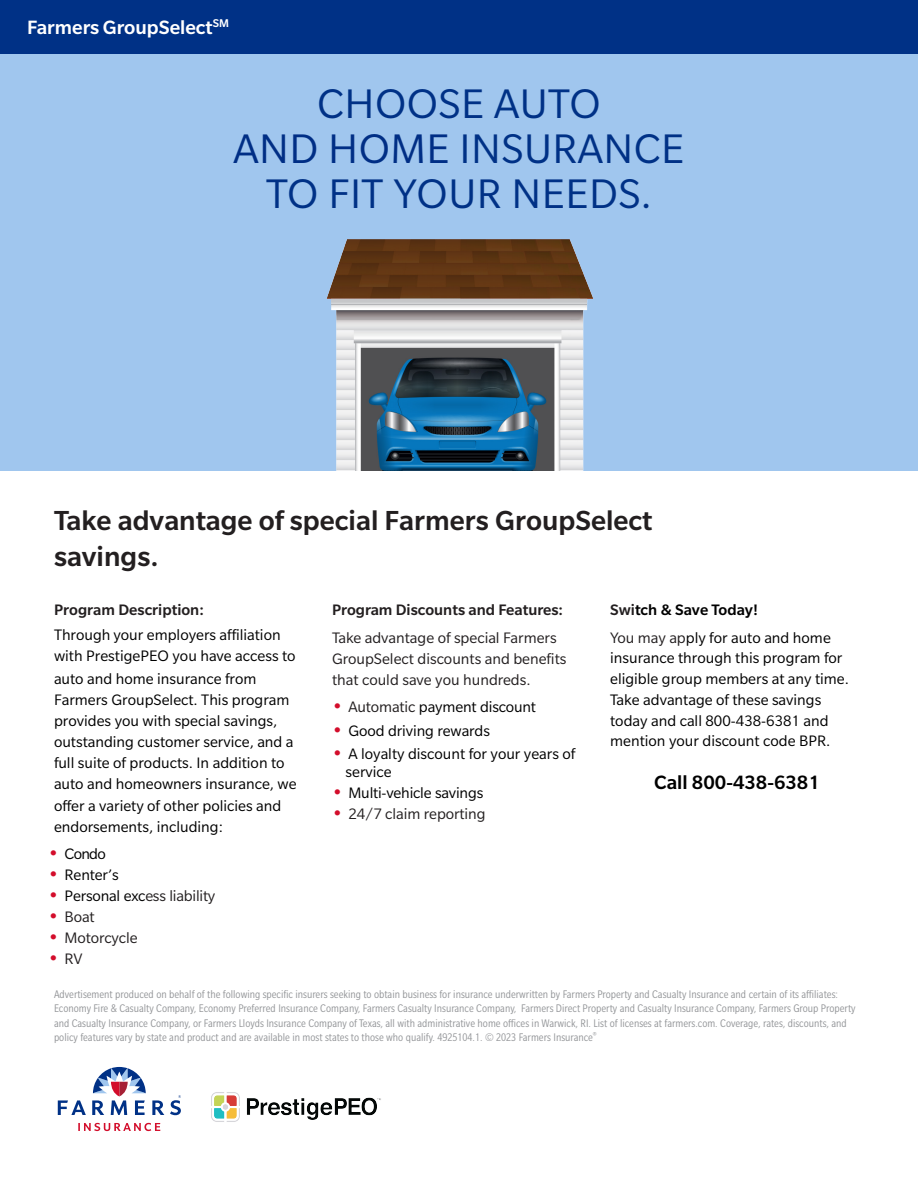
<style>
.page{position:relative;width:918px;height:1188px;background:#fff}
.page>*{position:absolute;margin:0;border:0;box-sizing:border-box;transform-origin:0 0}
.Headline{font:45px/45px "Slate Pro";letter-spacing:.01em;color:#003186;text-align:center}
.Subhead{font:500 30px/36px "Slate Pro";color:#231f20}
.Farmers_GroupSelect{font:500 21px "Slate Pro";color:#fff}
.Body{font:500 21px "Slate Pro";color:#000}
.Body-2{font:16.5px/21.3px "Slate Pro";color:#000}
.Body-3{font:16.5px/21px "Slate Pro";color:#231f20}
.Body-4{font:500 16.5px "Slate Pro";color:#231f20}
.Legal{font:condensed 12px/14.4px "Slate Pro";color:#939598}
.s1{color:#002e85}
.s2{font-weight:500;color:#231f20}
.s3{font-weight:500;font-size:19.5px;color:#d30d2b}
.s4{color:#000}
.s5{color:#231f20}
.s6{font-weight:500}
</style>
<div class="page">
<div style="left:0;top:27px;width:918px;height:444px;background:#a0c6ee"></div>
<svg style="left:58px;top:1100px;width:28px;height:15px"></svg>
<svg style="left:78px;top:1123px;width:82px;height:8px"></svg>
<svg style="left:92px;top:1066px;width:72px;height:49px"></svg>
<svg style="left:170px;top:1095px;width:11px;height:20px"></svg>
<div style="left:0;top:0;width:918px;height:54px;background:#003186"></div>
<img style="left:326px;top:239px;width:267px;height:232px">
<img style="left:211px;top:1092px;width:170px;height:30px">
<p class="Farmers_GroupSelect" style="left:27px;top:16px;width:203px">Farmers GroupSelect<sup>SM</sup></p>
<p class="Headline" style="left:234px;top:81px;width:452px">CHOOSE AUTO<br><span class="s1">AND HOME</span> INSURANCE<br>TO FIT YOUR NEEDS.</p>
<p class="Subhead" style="left:54px;top:502px;width:600px">Take advantage of special Farmers GroupSelect savings.</p>
<p class="Body-2" style="left:54px;top:597px;width:228px;line-height:25.2px"><span class="s2">Program Description:<br></span>Through your employers affiliation</p>
<p class="Body-2" style="left:54px;top:645px;width:244px">with PrestigePEO you have access to auto and home insurance from Farmers GroupSelect. This program provides you with special savings, outstanding customer service, and a full suite of products. In addition to auto and homeowners insurance, we offer a variety of other policies and endorsements, including:</p>
<p class="Body-2" style="left:48px;top:843px;width:59px"><span class="s3">•</span> Condo</p>
<p class="Body-2" style="left:48px;top:864px;width:72px"><span class="s3">•</span> Renter’s</p>
<p class="Body-3" style="left:48px;top:886px;width:169px"><span class="s3">•</span> <span class="s4">Personal exc</span>ess liability</p>
<p class="Body-3" style="left:48px;top:907px;width:48px"><span class="s3">•</span> Boat</p>
<p class="Body-3" style="left:48px;top:928px;width:91px"><span class="s3">•</span> Motorcycle</p>
<p class="Body-3" style="left:48px;top:949px;width:36px"><span class="s3">•</span> RV</p>
<p class="Body-4" style="left:332px;top:601px;width:232px">Program Discounts and Features:</p>
<p class="Body-3" style="left:332px;top:627px;width:236px">Take advantage of special Farmers<br>GroupSelect discounts and benefits that could save you hundreds.</p>
<p class="Body-2" style="left:332px;top:696px;width:205px"><span class="s3">•</span> <span class="s5">Automatic</span> payment discount</p>
<p class="Body-2" style="left:332px;top:720px;width:159px"><span class="s3">•</span> Good driving rewards</p>
<p class="Body-2" style="left:346px;top:744px;width:231px;line-height:18.8px;text-indent:-14px"><span class="s3">•</span> A loyalty discount for your years of service</p>
<p class="Body-2" style="left:332px;top:783px;width:153px"><span class="s3">•</span> Multi-vehicle savings</p>
<p class="Body-3" style="left:332px;top:804px;width:155px"><span class="s3">•</span> 24/7 claim reporting</p>
<p class="Body-2" style="left:610px;top:596px;width:222px;line-height:27.8px"><span class="s2">Swi</span><span class="s6">tch &amp; Save Today!<br></span><span class="s5">You may ap</span>ply for auto and home</p>
<p class="Body-2" style="left:610px;top:648px;width:240px;line-height:20.5px">insurance through this program for eligible group members at any time.<br>Take advantage of these savings today and call 800-438-6381 and mention your discount code BPR.</p>
<p class="Body" style="left:654px;top:771px;width:167px">Call 800-438-6381</p>
<p class="Legal" style="left:54px;top:987px;width:803px">Advertisement produced on behalf of the following specific insurers seeking to obtain business for insurance underwritten by Farmers Property and Casualty Insurance and certain of its affiliates:<br>Economy Fire &amp; Casualty Company, Economy Preferred Insurance Company, Farmers Casualty Insurance Company, Farmers Direct Property and Casualty Insurance Company, Farmers Group Property and Casualty Insurance Company, or Farmers Lloyds Insurance Company of Texas, all with administrative home offices in Warwick, RI. List of licenses at farmers.com. Coverage, rates, discounts, and policy features vary by state and product and are available in most states to those who qualify. 4925104.1. © 2023 Farmers Insurance<sup>®</sup></p>
</div>
